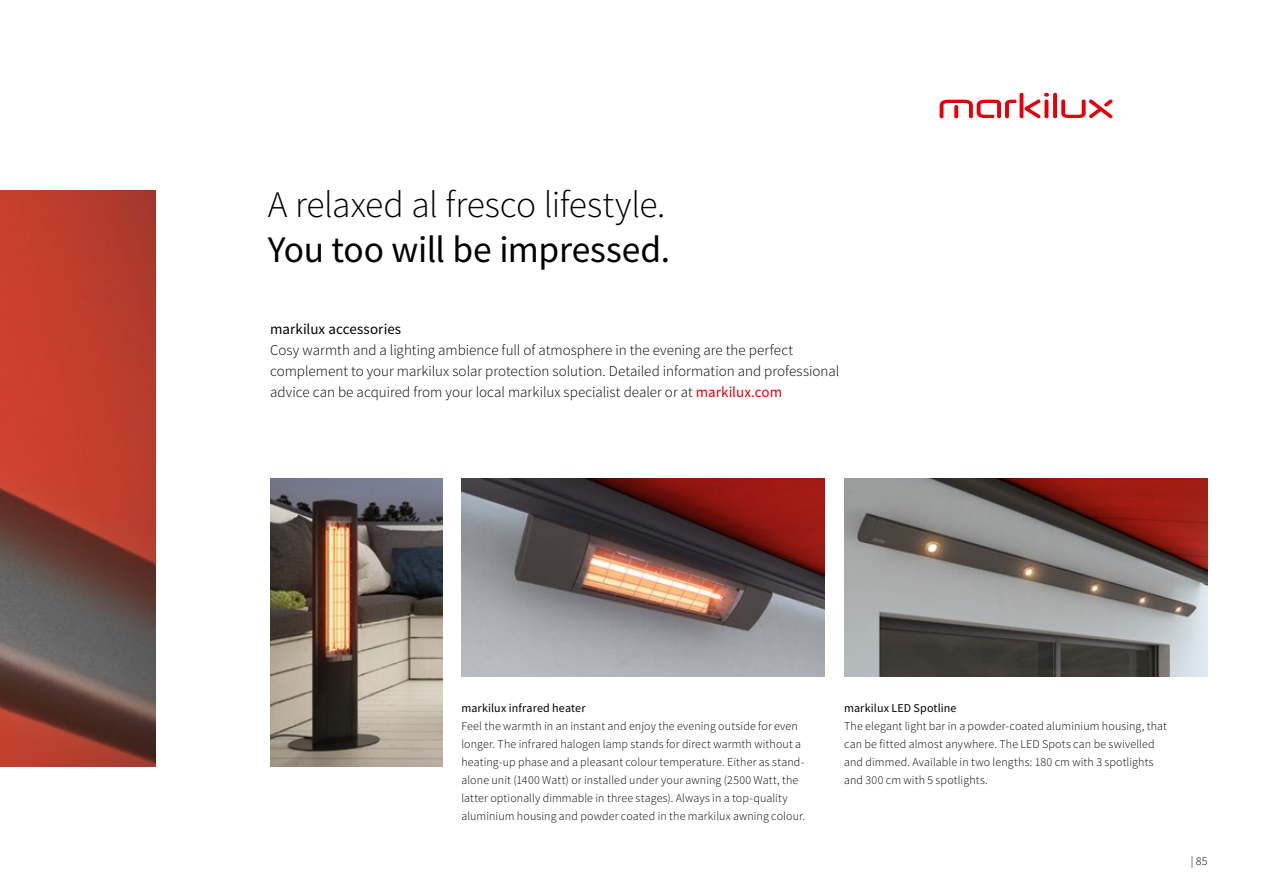
<style>
.page{position:relative;width:1263px;height:893px;background:#fff}
.page>*{position:absolute;margin:0;border:0;box-sizing:border-box;transform-origin:0 0}
.t1{font:300 37.5px "Source Sans Pro";letter-spacing:-.01em;color:#000}
.t2{font:37.5px "Source Sans Pro";letter-spacing:-.01em;color:#000}
.t3{font:300 15px/21px "Source Sans Pro";color:#000}
.t4{font:15px "Source Sans Pro";letter-spacing:.005em;color:#000}
.t5{font:300 12px/18px "Source Sans Pro";letter-spacing:.01em;color:#000}
.t6{font:12px "Source Sans Pro";letter-spacing:.01em;color:#000}
.s1{font-weight:400;color:#e3000b}
</style>
<div class="page">
<img style="left:461px;top:478px;width:364px;height:198px">
<img style="left:270px;top:478px;width:172px;height:288px">
<img style="left:844px;top:478px;width:364px;height:198px">
<img style="left:0;top:190px;width:155px;height:576px">
<svg style="left:1053px;top:93px;width:4px;height:25px"></svg>
<svg style="left:1019px;top:93px;width:4px;height:25px"></svg>
<svg style="left:939px;top:100px;width:77px;height:18px"></svg>
<svg style="left:954px;top:105px;width:4px;height:13px"></svg>
<svg style="left:1025px;top:93px;width:24px;height:25px"></svg>
<svg style="left:1044px;top:100px;width:4px;height:18px"></svg>
<svg style="left:1061px;top:100px;width:51px;height:18px"></svg>
<h1 class="t1" style="left:268px;top:182px;width:399px">A relaxed al fresco lifestyle.</h1>
<h1 class="t2" style="left:268px;top:226px;width:404px">You too will be impressed.</h1>
<p class="t4" style="left:270px;top:320px;width:133px">markilux accessories</p>
<p class="t3" style="left:270px;top:340px;width:571px">Cosy warmth and a lighting ambience full of atmosphere in the evening are the perfect complement to your markilux solar protection solution. Detailed information and professional advice can be acquired from your local markilux specialist dealer or at <span class="s1">markilux.com</span></p>
<p class="t6" style="left:461px;top:700px;width:126px">markilux infrared heater</p>
<p class="t5" style="left:461px;top:717px;width:345px">Feel the warmth in an instant and enjoy the evening outside for even longer. The infrared halogen lamp stands for direct warmth without a heating-up phase and a pleasant colour temperature. Either as stand&shy;alone unit (1400 Watt) or installed under your awning (2500 Watt, the latter optionally dimmable in three stages). Always in a top-quality aluminium housing and powder coated in the markilux awning colour.</p>
<p class="t6" style="left:844px;top:700px;width:114px">markilux LED Spotline</p>
<p class="t5" style="left:844px;top:717px;width:324px">The elegant light bar in a powder-coated aluminium housing, that can be fitted almost anywhere. The LED Spots can be swivelled and dimmed. Available in two lengths: 180 cm with 3 spotlights and 300 cm with 5 spotlights.</p>
<p class="t5" style="left:1191px;top:852px;width:18px">| 85</p>
</div>
